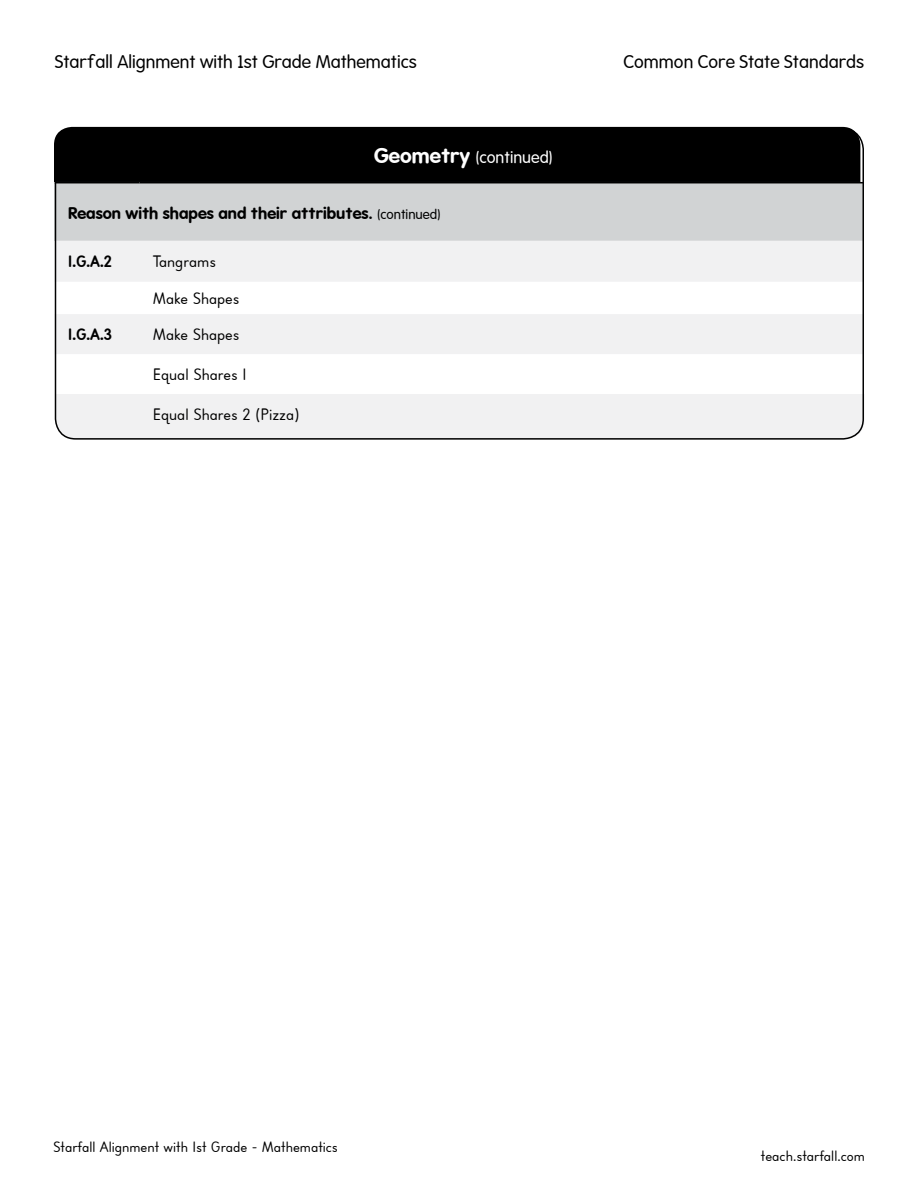
<style>
.page{position:relative;width:918px;height:1188px;background:#fff}
.page>*{position:absolute;margin:0;border:0;box-sizing:border-box;transform-origin:0 0}
.t1{font:300 18px "VA Gz Star";color:#000}
.t2{font:16.5px "Starfall Block";color:#000}
.t3{font:700 16.5px "VA Gz Star";color:#000}
.t4{font:300 16.5px "VA Gz Star";color:#fff}
.t5{font:700 16.5px "Starfall Block";color:#000}
.t6{font:15px "Starfall Block";color:#000}
.s1{font-weight:700;font-size:21px}
.s2{font-weight:300;font-size:13.5px}
</style>
<div class="page">
<div style="left:55px;top:394px;width:809px;height:46px;background:#f1f1f2"></div>
<div style="left:55px;top:183px;width:809px;height:58px;background:#d1d3d4"></div>
<svg style="left:58px;top:241px;width:803px;height:113px;fill:#f1f1f2"></svg>
<hr style="left:55px;top:182px;width:84px;height:1px;background:#000">
<hr style="left:139px;top:182px;width:725px;height:1px;background:#000">
<div style="left:54px;top:127px;width:806px;height:55px;background:#000"></div>
<p class="t1" style="left:55px;top:52px;width:363px">Starfall Alignment with 1st Grade Mathematics</p>
<p class="t1" style="left:624px;top:52px;width:242px">Common Core State Standards</p>
<p class="t4" style="left:374px;top:148px;width:180px"><span class="s1">Geometry</span> (continued)</p>
<p class="t3" style="left:68px;top:203px;width:374px">Reason with shapes and their attributes. <span class="s2">(continued)</span></p>
<p class="t5" style="left:68px;top:251px;width:45px">1.G.A.2</p>
<p class="t2" style="left:153px;top:252px;width:65px">Tangrams</p>
<p class="t2" style="left:153px;top:288px;width:88px">Make Shapes</p>
<p class="t5" style="left:68px;top:324px;width:45px">1.G.A.3</p>
<p class="t2" style="left:153px;top:324px;width:88px">Make Shapes</p>
<p class="t2" style="left:153px;top:364px;width:95px">Equal Shares 1</p>
<p class="t2" style="left:153px;top:404px;width:148px">Equal Shares 2 (Pizza)</p>
<p class="t6" style="left:53px;top:1138px;width:286px">Starfall Alignment with 1st Grade - Mathematics</p>
<p class="t6" style="left:761px;top:1147px;width:105px">teach.starfall.com</p>
</div>
